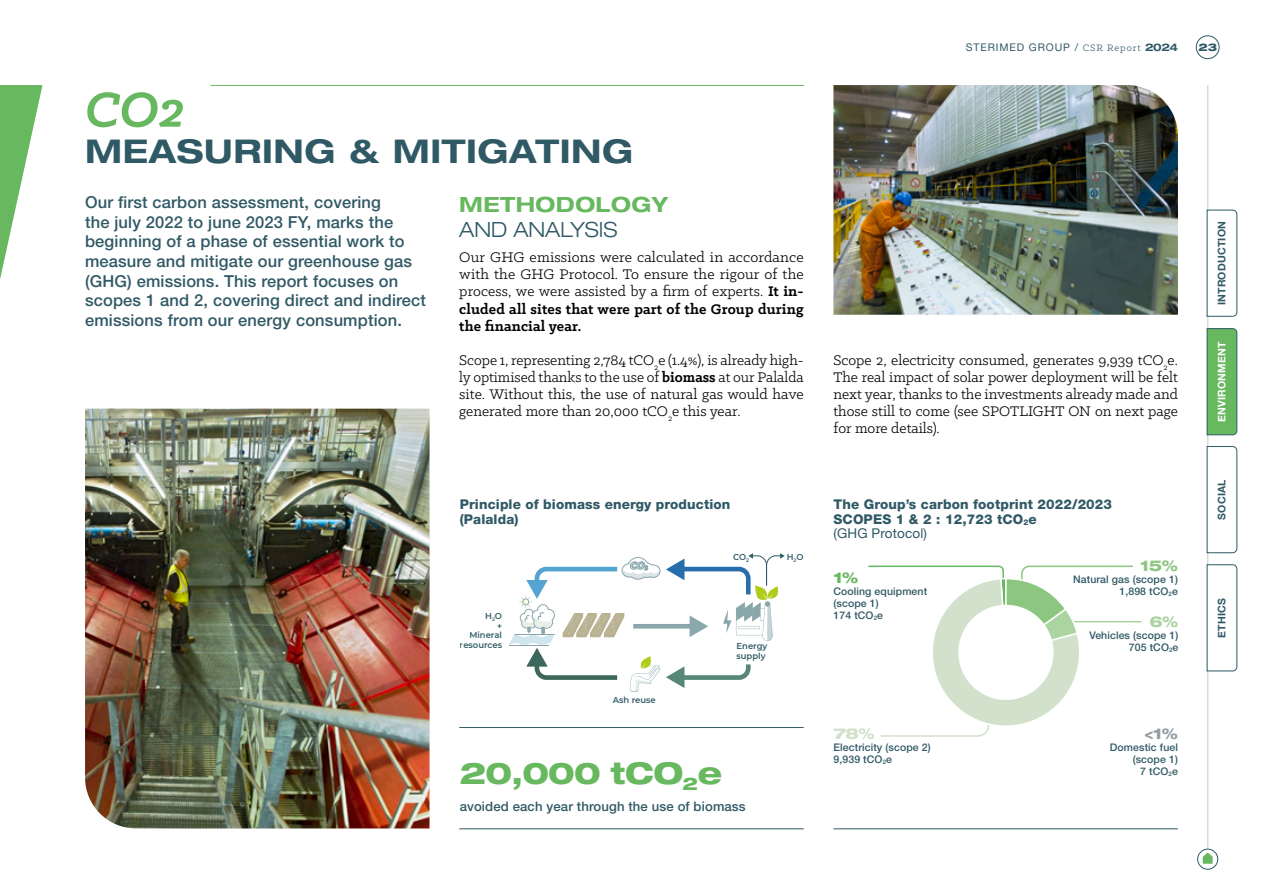
<style>
.page{position:relative;width:1263px;height:893px;background:#fff}
.page>*{position:absolute;margin:0;border:0;box-sizing:border-box;transform-origin:0 0}
.t1{font:italic 700 55.5px "Klinic Slab";color:#68b860}
.t2{font:700 expanded 32.85px "Helvetica Neue LT Std";letter-spacing:.02em;color:#305966}
.t3{font:800 expanded 30px "Helvetica Neue LT Std";letter-spacing:-.025em;color:#68b860}
.t4{font:700 expanded 21px "Helvetica Neue LT Std";letter-spacing:.02em;color:#68b860}
.t5{font:300 expanded 21px "Helvetica Neue LT Std";color:#305966}
.t6{font:800 expanded 17.55px "Helvetica Neue LT Std";color:#68b860}
.t7{font:500 16.5px/19.5px "Helvetica Neue LT Std";letter-spacing:.01em;color:#305966}
.t8{font:15.75px/17.1px "Klinic Slab";color:#000;text-align:justify}
.t9{font:800 expanded 15px "Helvetica Neue LT Std";color:#d1e1cb}
.t10{font:800 expanded 15px "Helvetica Neue LT Std";color:#8cc681}
.t11{font:800 expanded 15px "Helvetica Neue LT Std";color:#929ea5}
.t12{font:800 expanded 15px "Helvetica Neue LT Std";color:#68b860}
.t13{font:800 expanded 15px "Helvetica Neue LT Std";color:#acd4a0}
.t14{font:800 13.5px/14.2px "Helvetica Neue LT Std";letter-spacing:.01em;color:#305966}
.t15{font:500 13.2px "Helvetica Neue LT Std";letter-spacing:.01em;color:#305966}
.t16{font:500 10.5px/12px "Helvetica Neue LT Std";letter-spacing:.01em;color:#305966;text-align:right}
.t17{font:10.5px "Helvetica Neue";letter-spacing:.085em;color:#305966}
.t18{font:700 10.5px "Helvetica Neue";letter-spacing:.02em;color:#305966}
.t19{font:700 10.5px "Helvetica Neue";letter-spacing:.02em;color:#fff}
.t20{font:800 expanded 10.5px "Helvetica Neue LT Std";color:#305966}
.t21{font:700 9.3px "Montserrat";color:#8aa7ac}
.t22{font:600 8.55px/9.6px "Montserrat";color:#305b66;text-align:right}
.s1{font-weight:700}
.s2{font-family:"Klinic Slab"}
.s3{font-family:"Helvetica Neue LT Std";font-weight:700;font-stretch:expanded}
.s4{font-weight:400}
.s5{font-size:6.15px}
</style>
<div class="page">
<hr style="left:1207px;top:85px;width:1px;height:764px;background:#d1ddd5">
<div style="left:1197px;top:849px;width:21px;height:21px;border:1px solid #305966;border-radius:50%"></div>
<svg style="left:1203px;top:852px;width:10px;height:12px"></svg>
<div style="left:1196px;top:36px;width:23px;height:23px;border:1px solid #305966;border-radius:50%"></div>
<svg style="left:1207px;top:328px;width:30px;height:107px;background:#65b261"></svg>
<svg style="left:1207px;top:210px;width:30px;height:107px"></svg>
<svg style="left:1207px;top:446px;width:30px;height:107px"></svg>
<svg style="left:1207px;top:564px;width:30px;height:107px"></svg>
<hr style="left:1066px;top:621px;width:75px;height:1px;background:#acd4a0">
<img style="left:85px;top:409px;width:344px;height:419px">
<svg style="left:868px;top:565px;width:266px;height:172px"></svg>
<img style="left:833px;top:85px;width:345px;height:230px">
<hr style="left:210px;top:85px;width:594px;height:1px;background:#68b860">
<div style="left:633px;top:624px;width:67px;height:5px;background:#8aa7ac"></div>
<svg style="left:666px;top:664px;width:85px;height:24px"></svg>
<svg style="left:509px;top:557px;width:151px;height:135px"></svg>
<svg style="left:666px;top:553px;width:119px;height:88px"></svg>
<div style="left:958px;top:605px;width:95px;height:95px;background:#fff;border-radius:50%"></div>
<hr style="left:459px;top:828px;width:345px;height:1px;background:#305966">
<hr style="left:833px;top:828px;width:345px;height:1px;background:#305966">
<hr style="left:459px;top:727px;width:345px;height:1px;background:#305966">
<svg style="left:0;top:85px;width:43px;height:194px"></svg>
<h1 class="t1" style="left:85px;top:73px;width:101px">CO2</h1>
<h2 class="t2" style="left:85px;top:130px;width:550px">MEASURING &amp; MITIGATING</h2>
<p class="t7" style="left:85px;top:193px;width:342px">Our first carbon assessment, covering<br>the july 2022 to june 2023 FY, marks the beginning of a phase of essential work to measure and mitigate our greenhouse gas (GHG) emissions. This report focuses on scopes 1 and 2, covering direct and indirect emissions from our energy consumption.</p>
<h3 class="t4" style="left:459px;top:191px;width:210px">METHODOLOGY</h3>
<h3 class="t5" style="left:459px;top:217px;width:160px">AND ANALYSIS</h3>
<p class="t8" style="left:459px;top:249px;width:346px">Our GHG emissions were calculated in accordance with the GHG Protocol. To ensure the rigour of the process, we were assisted by a firm of experts. <span class="s1">It in&shy;cluded all sites that were part of the Group during the financial year.</span></p>
<p class="t8" style="left:459px;top:351px;width:346px">Scope 1, representing 2,784 tCO<sub>2</sub>e (1.4%), is already high&shy;ly optimised thanks to the use of <span class="s1">biomass</span> at our Palalda site. Without this, the use of natural gas would have generated more than 20,000 tCO<sub>2</sub>e this year.</p>
<p class="t17" style="left:966px;top:40px;width:214px">STERIMED GROUP / <span class="s2">CSR Report</span> <span class="s3">2024</span></p>
<p class="t20" style="left:1198px;top:40px;width:20px">23</p>
<p class="t8" style="left:833px;top:351px;width:346px">Scope 2, electricity consumed, generates 9,939 tCO<sub>2</sub>e.<br>The real impact of solar power deployment will be felt next year, thanks to the investments already made and those still to come (see SPOTLIGHT ON on next page for more details).</p>
<p class="t18" style="left:1213px;top:305px;width:86px;rotate:-90deg">INTRODUCTION</p>
<p class="t19" style="left:1213px;top:422px;width:82px;rotate:-90deg">ENVIRONMENT</p>
<p class="t14" style="left:460px;top:497px;width:272px">Principle of biomass energy production (Palalda)</p>
<p class="t14" style="left:833px;top:497px;width:280px">The Group’s carbon footprint 2022/2023<br>SCOPES 1 &amp; 2 : 12,723 tCO<sub>2</sub>e<br><span class="s4">(GHG Protocol)</span></p>
<p class="t12" style="left:833px;top:568px;width:26px">1%</p>
<p class="t16" style="left:833px;top:585px;width:95px;text-align:left">Cooling equipment (scope 1)<br>174 tCO<span class="s5">2</span>e</p>
<p class="t22" style="left:733px;top:552px;width:17px">CO<sub>2</sub></p>
<p class="t22" style="left:787px;top:552px;width:18px">H<sub>2</sub>O</p>
<p class="t10" style="left:1140px;top:556px;width:39px">15%</p>
<p class="t16" style="left:1073px;top:573px;width:106px">Natural gas (scope 1)<br>1,898 tCO<span class="s5">2</span>e</p>
<p class="t21" style="left:631px;top:558px;width:19px">C O<sub>2</sub><sub>2</sub></p>
<p class="t22" style="left:460px;top:611px;width:44px">H<sub>2</sub>O<br>+<br>Mineral resources</p>
<p class="t13" style="left:1149px;top:612px;width:31px">6%</p>
<p class="t16" style="left:1089px;top:629px;width:90px">Vehicles (scope 1)<br>705 tCO<span class="s5">2</span>e</p>
<p class="t22" style="left:736px;top:640px;width:32px;line-height:10.2px;text-align:left">Energy supply</p>
<p class="t22" style="left:613px;top:694px;width:44px">Ash reuse</p>
<p class="t9" style="left:833px;top:724px;width:43px">78%</p>
<p class="t16" style="left:833px;top:741px;width:99px;text-align:left">Electricity (scope 2)<br>9,939 tCO<span class="s5">2</span>e</p>
<p class="t11" style="left:1144px;top:724px;width:35px">&lt;1%</p>
<p class="t16" style="left:1110px;top:741px;width:69px">Domestic fuel (scope 1)</p>
<h3 class="t3" style="left:460px;top:754px;width:225px">20,000 tCO</h3>
<p class="t16" style="left:1140px;top:765px;width:39px">7 tCO<span class="s5">2</span>e</p>
<p class="t6" style="left:683px;top:772px;width:41px">2<sup>e</sup></p>
<p class="t15" style="left:460px;top:798px;width:288px">avoided each year through the use of biomass</p>
<p class="t18" style="left:1213px;top:520px;width:42px;rotate:-90deg">SOCIAL</p>
<p class="t18" style="left:1213px;top:638px;width:41px;rotate:-90deg">ETHICS</p>
</div>
